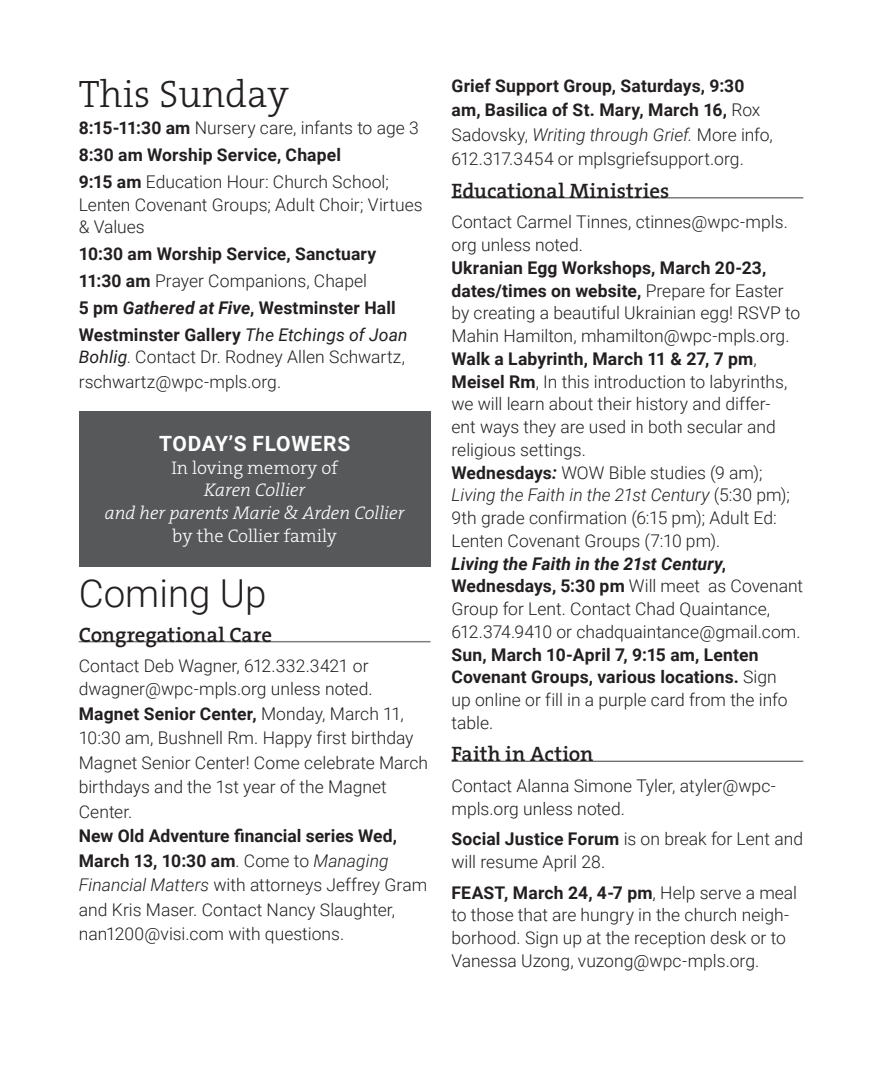
<style>
.page{position:relative;width:882px;height:1071px;background:#fff}
.page>*{position:absolute;margin:0;border:0;box-sizing:border-box;transform-origin:0 0}
.Body_Text{font:300 38.5px "The Serif B W3";color:#231f20}
.Body_Text-2{font:300 38.5px "Roboto";color:#231f20}
.AnnouncementsCategor{font:600 21px "The Serif B W6";letter-spacing:-.005em;color:#231f20}
.t1{font:700 21px "Roboto";letter-spacing:.035em;color:#fff}
.t2{font:italic 300 18.38px/22.8px "The Serif B W3";color:#fff;text-align:center}
.t3{font:300 18.38px "The Serif B W3";color:#fff}
.AnnouncementsBody{font:300 17.5px/22.8px "Roboto";color:#231f20}
.Body_Text-3{font:300 17.5px/22.8px "Roboto";color:#231f20}
.AnnouncementsBodySum{font:300 17.5px/24.5px "Roboto";color:#231f20}
.AnnouncementsBodySum-2{font:700 17.5px/24.5px "Roboto";letter-spacing:.01em;color:#231f20}
.AnnouncementsBody-2{font:700 17.5px/22.8px "Roboto";letter-spacing:.01em;color:#231f20}
.Body_Text-4{font:700 17.5px "Roboto";letter-spacing:.01em;color:#231f20}
.s1{font-weight:700}
.s2{font-style:italic}
.s3{font-weight:400;font-style:italic}
.s4{font-style:normal}
.s5{font-weight:300}
.s6{font-weight:300;font-style:italic}
.s7{font-weight:700;font-style:italic}
</style>
<div class="page">
<hr style="left:79px;top:641px;width:351px;height:1px;background:#939598">
<hr style="left:79px;top:642px;width:351px;height:1px;background:#6c6d70">
<hr style="left:452px;top:197px;width:351px;height:1px;background:#939598">
<hr style="left:452px;top:198px;width:351px;height:1px;background:#6c6d70">
<hr style="left:452px;top:761px;width:351px;height:1px;background:#6c6d70">
<div style="left:79px;top:411px;width:351px;height:155px;background:#57585a"></div>
<p class="Body_Text" style="left:79px;top:70px;width:212px">This Sunday</p>
<p class="Body_Text-3" style="left:79px;top:116px;width:342px"><span class="s1">8:15-11:30 am</span> Nursery care, infants to age 3</p>
<p class="Body_Text-4" style="left:79px;top:142px;width:264px">8:30 am Worship Service, Chapel</p>
<p class="Body_Text-3" style="left:79px;top:170px;width:345px"><span class="s1">9:15 am</span> Education Hour: Church School;<br>Lenten Covenant Groups; Adult Choir; Virtues &amp; Values</p>
<p class="Body_Text-4" style="left:79px;top:242px;width:299px">10:30 am Worship Service, Sanctuary</p>
<p class="Body_Text-3" style="left:79px;top:269px;width:290px"><span class="s1">11:30 am</span> Prayer Companions, Chapel</p>
<p class="Body_Text-4" style="left:79px;top:295px;width:319px">5 pm <span class="s2">Gathered at Five</span>, Westminster Hall</p>
<p class="Body_Text-3" style="left:79px;top:322px;width:330px"><span class="s1">Westminster Gallery</span> <span class="s3">The Etchings of Joan<br>Bohlig</span>. Contact Dr. Rodney Allen Schwartz,</p>
<p class="Body_Text-3" style="left:79px;top:370px;width:204px">rschwartz@wpc-mpls.org.</p>
<p class="t1" style="left:159px;top:429px;width:193px">TODAY’S FLOWERS</p>
<p class="t2" style="left:105px;top:456px;width:301px"><span class="s4">In loving memory of<br></span>Karen Collier<br>and her parents Marie &amp; Arden Collier</p>
<p class="t3" style="left:172px;top:524px;width:166px">by the Collier family</p>
<p class="Body_Text-2" style="left:79px;top:566px;width:189px">Coming Up</p>
<p class="AnnouncementsCategor" style="left:79px;top:621px;width:195px">Congregational Care</p>
<p class="AnnouncementsBody" style="left:79px;top:654px;width:296px">Contact Deb Wagner, 612.332.3421 or dwagner@wpc-mpls.org unless noted.</p>
<p class="AnnouncementsBodySum" style="left:79px;top:700px;width:351px"><span class="s1">Magnet Senior Center,</span> Monday, March 11, 10:30 am, Bushnell Rm. Happy first birthday Magnet Senior Center! Come celebrate March birthdays and the 1st year of the Magnet Center.</p>
<p class="AnnouncementsBody" style="left:79px;top:823px;width:350px;line-height:24.5px"><span class="s1">New Old Adventure financial series Wed, March 13, 10:30 am</span>. Come to <span class="s2">Managing Financial Matters</span> with attorneys Jeffrey Gram and Kris Maser. Contact Nancy Slaughter, nan1200@visi.com with questions.</p>
<p class="AnnouncementsBodySum-2" style="left:452px;top:73px;width:323px">Grief Support Group, Saturdays, 9:30 am, Basilica of St. Mary, March 16, <span class="s5">Rox Sadovsky,</span> <span class="s6">Writing through Grief.</span> <span class="s5">More info, 612.317.3454 or mplsgriefsupport.org.</span></p>
<p class="AnnouncementsCategor" style="left:452px;top:177px;width:219px">Educational Ministries</p>
<p class="AnnouncementsBody" style="left:452px;top:210px;width:338px">Contact Carmel Tinnes, ctinnes@wpc-mpls. org unless noted.</p>
<p class="AnnouncementsBody" style="left:452px;top:256px;width:350px"><span class="s1">Ukranian Egg Workshops, March 20-23, dates/times on website,</span> Prepare for Easter by creating a beautiful Ukrainian egg! RSVP to Mahin Hamilton, mhamilton@wpc-mpls.org.</p>
<p class="AnnouncementsBody" style="left:452px;top:347px;width:338px"><span class="s1">Walk a Labyrinth, March 11 &amp; 27, 7 pm</span>, <span class="s1">Meisel Rm</span>, In this introduction to labyrinths, we will learn about their history and differ&shy;ent ways they are used in both secular and religious settings.</p>
<p class="AnnouncementsBody" style="left:452px;top:460px;width:340px"><span class="s1">Wednesdays</span><span class="s7">:</span> WOW Bible studies (9 am); <span class="s2">Living the Faith in the 21st Century</span> (5:30 pm); 9th grade confirmation (6:15 pm); Adult Ed:<br>Lenten Covenant Groups (7:10 pm).</p>
<p class="AnnouncementsBody" style="left:452px;top:551px;width:353px"><span class="s7">Living the Faith in the 21st Century</span><span class="s1">, Wednesdays, 5:30 pm</span> Will meet as Covenant Group for Lent. Contact Chad Quaintance, 612.374.9410 or chadquaintance@gmail.com.</p>
<p class="AnnouncementsBody-2" style="left:452px;top:642px;width:338px">Sun, March 10-April 7, 9:15 am, Lenten Covenant Groups, various locations. <span class="s5">Sign up online or fill in a purple card from the info table.</span></p>
<p class="AnnouncementsCategor" style="left:452px;top:740px;width:143px">Faith in Action</p>
<p class="AnnouncementsBody" style="left:452px;top:774px;width:326px">Contact Alanna Simone Tyler, atyler@wpc&shy;mpls.org unless noted.</p>
<p class="AnnouncementsBody" style="left:452px;top:827px;width:353px"><span class="s1">Social Justice Forum</span> is on break for Lent and will resume April 28.</p>
<p class="AnnouncementsBody" style="left:452px;top:880px;width:347px"><span class="s1">FEAST, March 24, 4-7 pm</span>, Help serve a meal to those that are hungry in the church neigh&shy;borhood. Sign up at the reception desk or to Vanessa Uzong, vuzong@wpc-mpls.org.</p>
</div>
